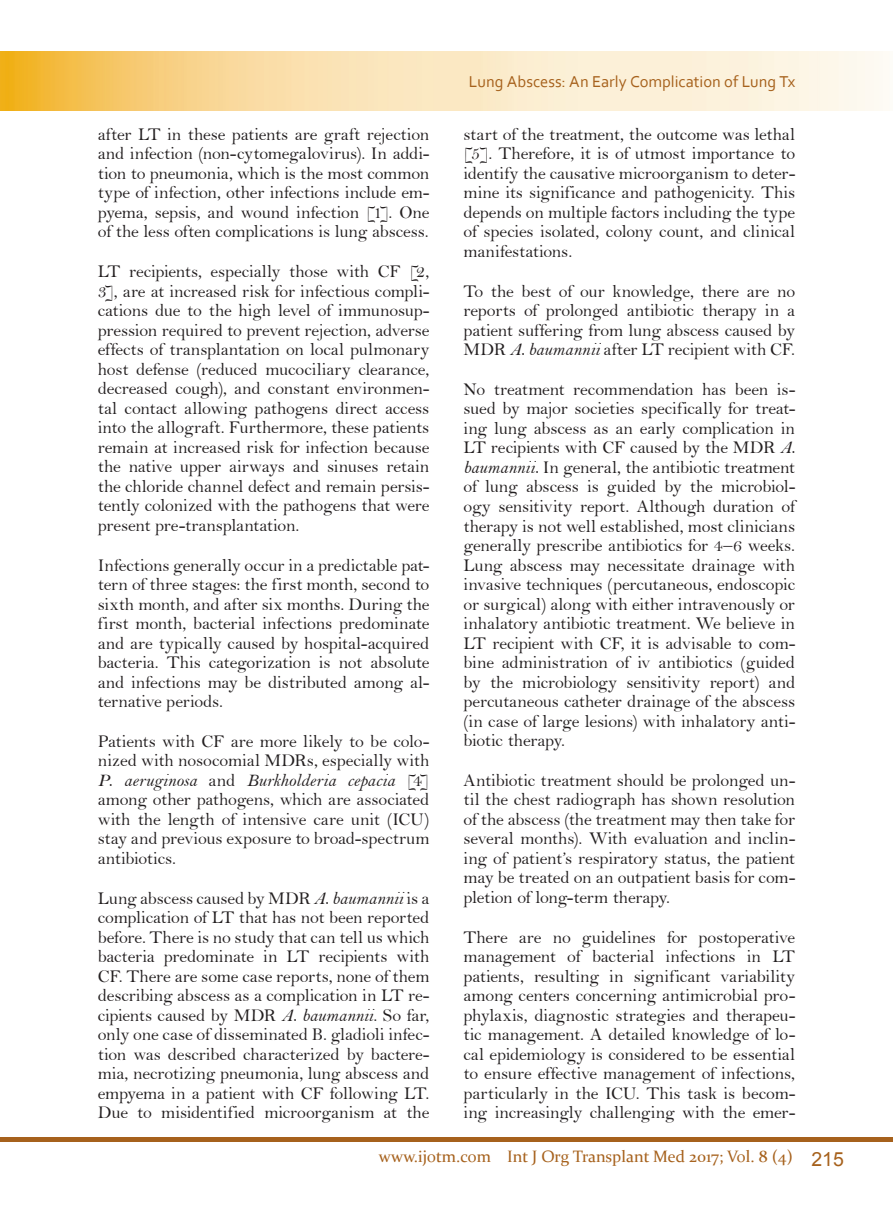
<style>
.page{position:relative;width:893px;height:1212px;background:#fff}
.page>*{position:absolute;margin:0;border:0;box-sizing:border-box;transform-origin:0 0}
.t1{font:19.5px "Arial";color:#a6611c}
.Body{font:18px/19.5px "Bell";letter-spacing:-.01em;color:#231f20;text-align:justify}
.t2{font:16.5px "Constantia";color:#a6611c}
.Running_Title{font:16.5px "Corbel";color:#a6611c}
.s1{font-family:"Bell MT Italic"}
</style>
<div class="page">
<div style="left:0;top:1137px;width:893px;height:5px;background:#a6611c"></div>
<img style="left:0;top:52px;width:883px;height:59px">
<p class="Body" style="left:98px;top:124px;width:333px">after LT in these patients are graft rejection and infection (non-cytomegalovirus). In addi&shy;tion to pneumonia, which is the most common type of infection, other infections include em&shy;pyema, sepsis, and wound infection [1]. One of the less often complications is lung abscess.</p>
<p class="Body" style="left:98px;top:261px;width:333px">LT recipients, especially those with CF [2, 3], are at increased risk for infectious compli&shy;cations due to the high level of immunosup&shy;pression required to prevent rejection, adverse effects of transplantation on local pulmonary host defense (reduced mucociliary clearance, decreased cough), and constant environmen&shy;tal contact allowing pathogens direct access into the allograft. Furthermore, these patients remain at increased risk for infection because the native upper airways and sinuses retain the chloride channel defect and remain persis&shy;tently colonized with the pathogens that were present pre-transplantation.</p>
<p class="Body" style="left:98px;top:555px;width:333px">Infections generally occur in a predictable pat&shy;tern of three stages: the first month, second to sixth month, and after six months. During the first month, bacterial infections predominate and are typically caused by hospital-acquired bacteria. This categorization is not absolute and infections may be distributed among al&shy;ternative periods.</p>
<p class="Body" style="left:98px;top:731px;width:333px">Patients with CF are more likely to be colo&shy;nized with nosocomial MDRs, especially with <span class="s1">P. aeruginosa</span> and <span class="s1">Burkholderia cepacia</span> [4] among other pathogens, which are associated with the length of intensive care unit (ICU) stay and previous exposure to broad-spectrum antibiotics.</p>
<p class="Body" style="left:98px;top:888px;width:333px">Lung abscess caused by MDR <span class="s1">A. baumannii</span> is a complication of LT that has not been reported before. There is no study that can tell us which bacteria predominate in LT recipients with CF. There are some case reports, none of them describing abscess as a complication in LT re&shy;cipients caused by MDR <span class="s1">A. baumannii</span>. So far, only one case of disseminated B. gladioli infec&shy;tion was described characterized by bactere&shy;mia, necrotizing pneumonia, lung abscess and empyema in a patient with CF following LT.<br>Due to misidentified microorganism at the</p>
<p class="Running_Title" style="left:469px;top:72px;width:328px">Lung Abscess: An Early Complication of Lung Tx</p>
<p class="Body" style="left:463px;top:124px;width:333px">start of the treatment, the outcome was lethal [5]. Therefore, it is of utmost importance to identify the causative microorganism to deter&shy;mine its significance and pathogenicity. This depends on multiple factors including the type of species isolated, colony count, and clinical manifestations.</p>
<p class="Body" style="left:463px;top:281px;width:333px">To the best of our knowledge, there are no reports of prolonged antibiotic therapy in a patient suffering from lung abscess caused by MDR <span class="s1">A. baumannii</span> after LT recipient with CF.</p>
<p class="Body" style="left:463px;top:379px;width:333px">No treatment recommendation has been is&shy;sued by major societies specifically for treat&shy;ing lung abscess as an early complication in LT recipients with CF caused by the MDR <span class="s1">A. baumannii.</span> In general, the antibiotic treatment of lung abscess is guided by the microbiol&shy;ogy sensitivity report. Although duration of therapy is not well established, most clinicians generally prescribe antibiotics for 4–6 weeks.<br>Lung abscess may necessitate drainage with invasive techniques (percutaneous, endoscopic or surgical) along with either intravenously or inhalatory antibiotic treatment. We believe in LT recipient with CF, it is advisable to com&shy;bine administration of iv antibiotics (guided by the microbiology sensitivity report) and percutaneous catheter drainage of the abscess (in case of large lesions) with inhalatory anti&shy;biotic therapy.</p>
<p class="Body" style="left:463px;top:770px;width:333px">Antibiotic treatment should be prolonged un&shy;til the chest radiograph has shown resolution of the abscess (the treatment may then take for several months). With evaluation and inclin&shy;ing of patient’s respiratory status, the patient may be treated on an outpatient basis for com&shy;pletion of long-term therapy.</p>
<p class="Body" style="left:463px;top:927px;width:333px">There are no guidelines for postoperative management of bacterial infections in LT patients, resulting in significant variability among centers concerning antimicrobial pro&shy;phylaxis, diagnostic strategies and therapeu&shy;tic management. A detailed knowledge of lo&shy;cal epidemiology is considered to be essential to ensure effective management of infections, particularly in the ICU. This task is becom&shy;ing increasingly challenging with the emer-</p>
<p class="t2" style="left:379px;top:1145px;width:416px">www.ijotm.com Int J Org Transplant Med 2017; Vol. 8 (4)</p>
<p class="t1" style="left:811px;top:1146px;width:34px">215</p>
</div>
